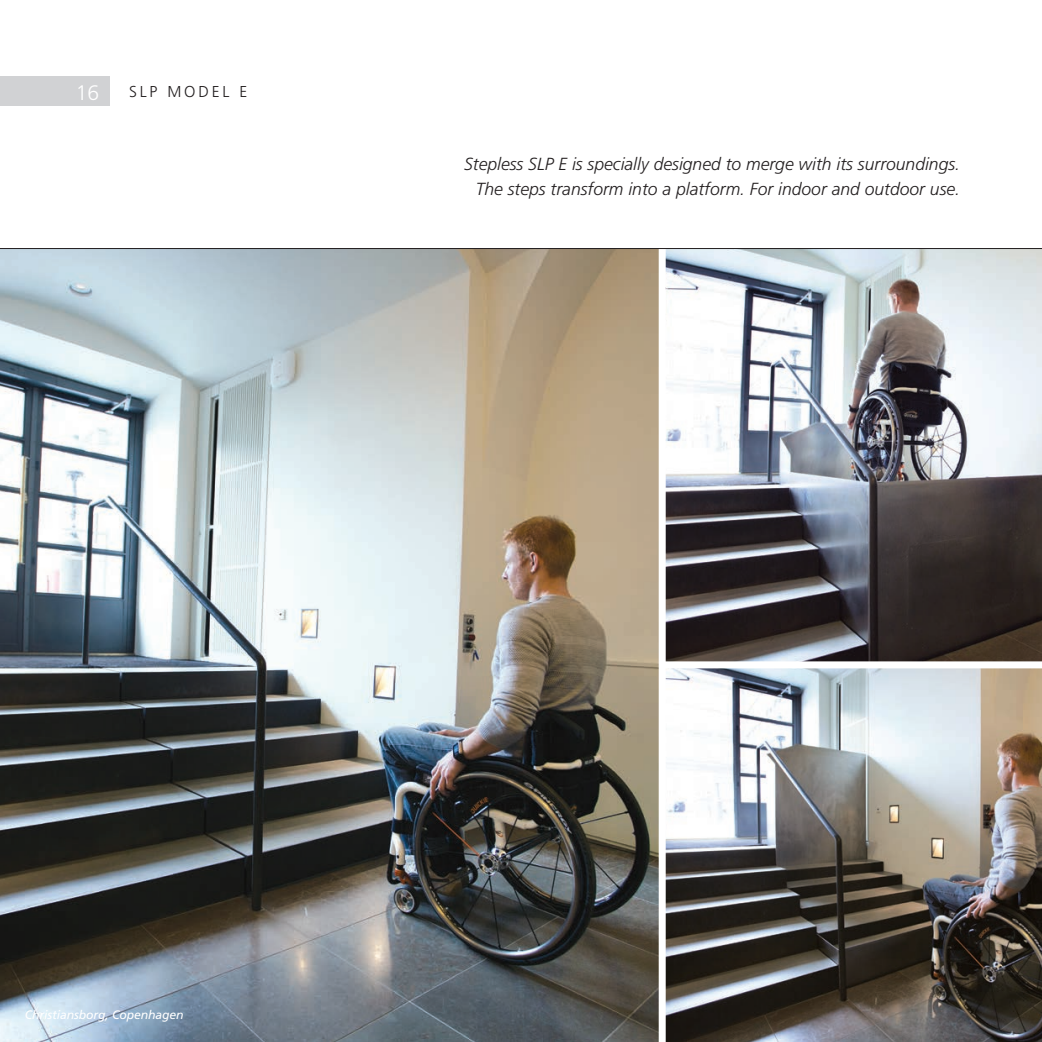
<style>
.page{position:relative;width:1042px;height:1042px;background:#fff}
.page>*{position:absolute;margin:0;border:0;box-sizing:border-box;transform-origin:0 0}
.t1{font:300 21px "Frutiger";color:#fff}
.t2{font:italic 300 17.5px/24.5px "Frutiger";color:#231f20;text-align:right}
.t3{font:300 15.75px "Frutiger";letter-spacing:.18em;color:#231f20}
.t4{font:italic 12.25px "Frutiger";letter-spacing:-.01em;color:#fff}
</style>
<div class="page">
<img style="left:0;top:249px;width:1042px;height:793px">
<div style="left:659px;top:248px;width:7px;height:794px;background:#fff"></div>
<div style="left:662px;top:661px;width:380px;height:7px;background:#fff"></div>
<div style="left:0;top:76px;width:109px;height:30px;background:#d1d2d4"></div>
<hr style="left:0;top:248px;width:1042px;height:1px;background:#231f20">
<p class="t1" style="left:76px;top:80px;width:25px">16</p>
<p class="t3" style="left:129px;top:83px;width:120px">SLP MODEL E</p>
<p class="t2" style="left:464px;top:152px;width:497px">Stepless SLP E is specially designed to merge with its surroundings.<br>The steps transform into a platform. For indoor and outdoor use.</p>
<p class="t4" style="left:25px;top:1007px;width:160px">Christiansborg, Copenhagen</p>
</div>
